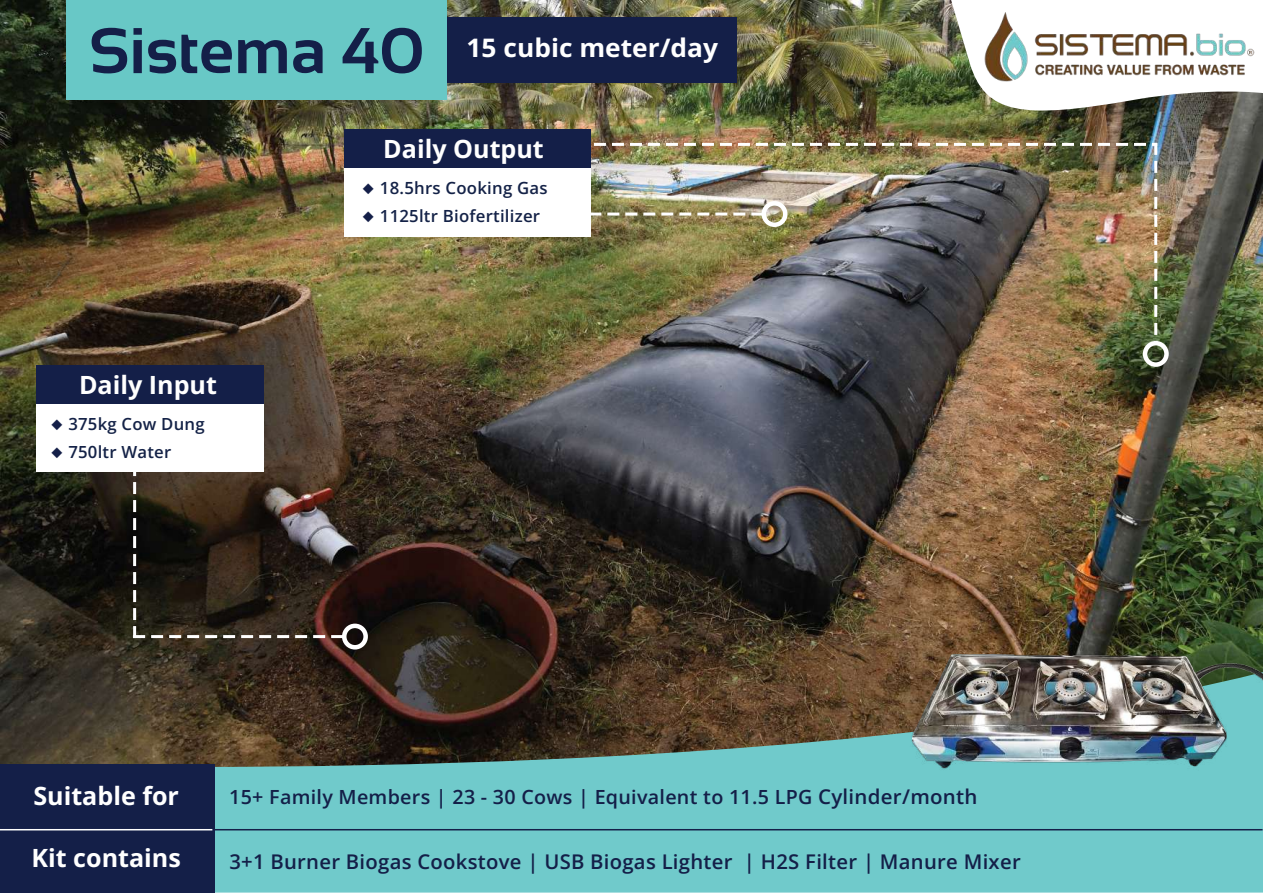
<style>
.page{position:relative;width:1263px;height:893px;background:#fff}
.page>*{position:absolute;margin:0;border:0;box-sizing:border-box;transform-origin:0 0}
.t1{font:700 64.5px "Sansation";color:#141f48}
.t2{font:700 25.5px "Open Sans";color:#fff}
.t3{font:700 25.05px "Open Sans";color:#fff}
.t4{font:600 20.25px "Open Sans";letter-spacing:.015em;color:#141f48}
.t5{font:600 19.5px "Open Sans";letter-spacing:.015em;color:#141f48}
.t6{font:600 16.8px "Open Sans";letter-spacing:.015em;color:#142247}
.t7{font:600 16.65px "Open Sans";letter-spacing:.015em;color:#142247}
.s1{font-family:"Montserrat";font-weight:300;font-size:19.5px;color:#141f48}
.s2{font-size:16.65px}
.s3{font-size:20.25px}
</style>
<div class="page">
<img style="left:0;top:0;width:1263px;height:672px">
<svg style="left:0;top:672px;width:1263px;height:221px;background:#60938e"></svg>
<div style="left:447px;top:17px;width:290px;height:66px;background:#141f48"></div>
<div style="left:344px;top:129px;width:247px;height:99px;background:#141f48"></div>
<div style="left:344px;top:168px;width:247px;height:69px;background:#fff"></div>
<div style="left:67px;top:0;width:380px;height:99px;background:#68c8c6"></div>
<div style="left:1143px;top:341px;width:26px;height:26px;border:4px solid #fff;border-radius:50%"></div>
<div style="left:342px;top:624px;width:26px;height:25px;border:4px solid #fff;border-radius:50%"></div>
<div style="left:0;top:830px;width:214px;height:63px;background:#141f48"></div>
<div style="left:36px;top:365px;width:228px;height:98px;background:#141f48"></div>
<div style="left:36px;top:404px;width:228px;height:68px;background:#fff"></div>
<div style="left:0;top:764px;width:214px;height:66px;background:#141f48"></div>
<img style="left:591px;top:143px;width:566px;height:200px">
<svg style="left:133px;top:472px;width:211px;height:166px;background:#392e25"></svg>
<hr style="left:214px;top:829px;width:1048px;height:1px;background:#141f48">
<hr style="left:0;top:829px;width:212px;height:1px;background:#fff">
<img style="left:951px;top:0;width:312px;height:120px">
<img style="left:985px;top:2px;width:278px;height:87px">
<img style="left:904px;top:626px;width:358px;height:147px">
<h1 class="t1" style="left:89px;top:15px;width:337px">Sistema 40</h1>
<p class="t2" style="left:467px;top:30px;width:253px">15 cubic meter/day</p>
<p class="t3" style="left:383px;top:131px;width:162px">Daily Output</p>
<p class="t3" style="left:79px;top:367px;width:139px">Daily Input</p>
<p class="t7" style="left:51px;top:412px;width:155px"><span class="s1">◆</span> 375kg Cow Dung</p>
<p class="t7" style="left:51px;top:440px;width:122px"><span class="s1">◆</span> 750ltr Water</p>
<p class="t6" style="left:363px;top:176px;width:187px"><span class="s1">◆</span> 18.5hrs Cooking Gas</p>
<p class="t6" style="left:363px;top:204px;width:179px"><span class="s1">◆</span> <span class="s2">1125ltr</span> Biofertilizer</p>
<p class="t3" style="left:33px;top:778px;width:147px">Suitable for</p>
<p class="t3" style="left:31px;top:840px;width:151px">Kit contains</p>
<p class="t5" style="left:229px;top:783px;width:750px">15+ Family Members | 23 - 30 Cows | Equivalent to 11.5 LPG <span class="s3">Cylinder/month</span></p>
<p class="t4" style="left:229px;top:847px;width:793px">3+1 Burner Biogas Cookstove | USB Biogas Lighter | H2S Filter | Manure Mixer</p>
</div>
